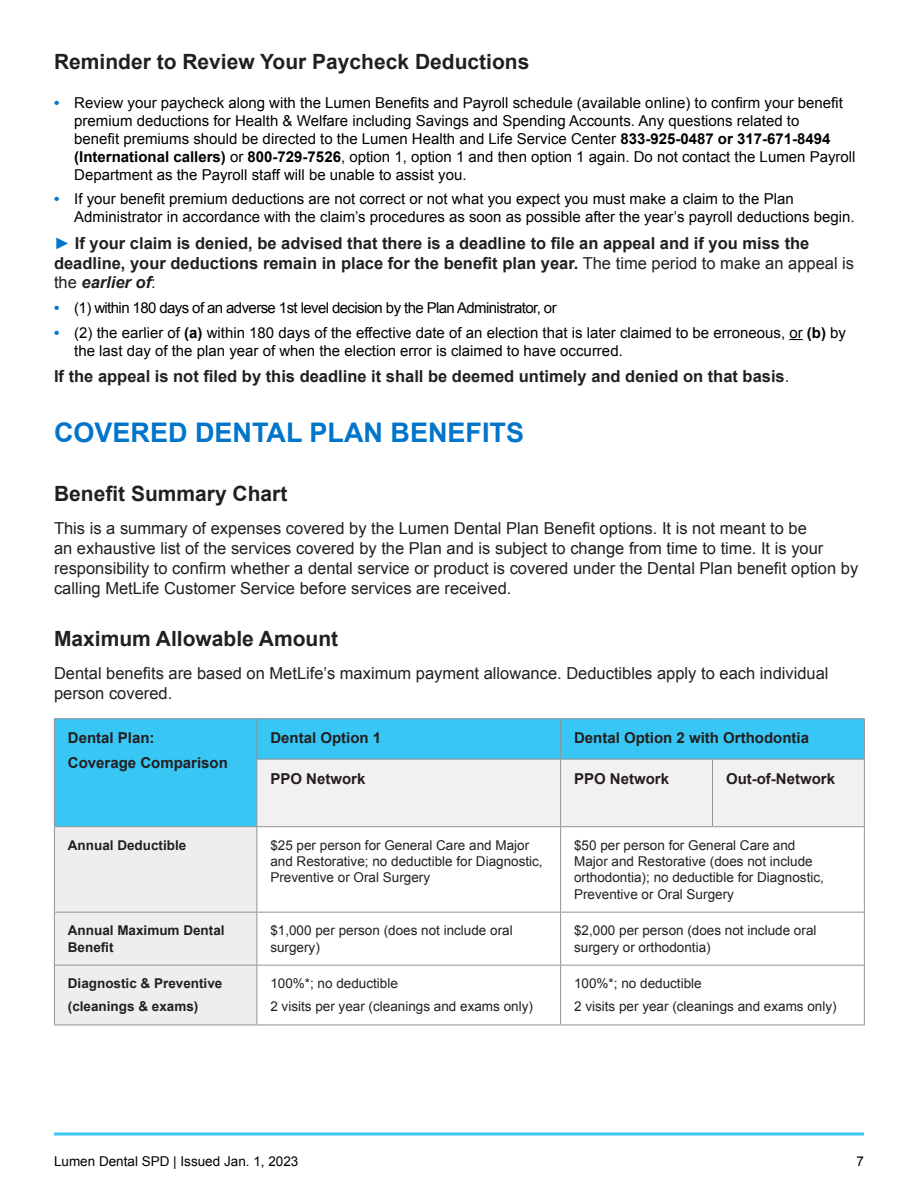
<style>
.page{position:relative;width:918px;height:1188px;background:#fff}
.page>*{position:absolute;margin:0;border:0;box-sizing:border-box;transform-origin:0 0}
.t1{font:700 27px "Arial";color:#0075c9}
.t2{font:700 21px "Arial";color:#231f20}
.t3{font:16.5px/19.8px "Arial";color:#231f20}
.t4{font:700 16.5px/19.8px "Arial";color:#231f20}
.t5{font:15px/18px "Arial";color:#000}
.t6{font:700 15px/24.8px "Arial";color:#231f20}
.t7{font:15px "Arial";letter-spacing:-.04em;color:#000}
.t8{font:13.5px/16.2px "Arial";color:#231f20}
.t9{font:700 13.5px/16.2px "Arial";color:#231f20}
.t10{font:13.5px "Arial";color:#000}
.s1{font-weight:700;color:#0075c9}
.s2{font-weight:700}
.s3{font-weight:400;color:#0075c9}
.s4{font-weight:400}
.s5{font-style:italic}
</style>
<div class="page">
<svg style="left:54px;top:1132px;width:810px;height:4px;background:#69d4f6"></svg>
<svg style="left:789px;top:339px;width:14px;height:1px"></svg>
<div style="left:55px;top:719px;width:809px;height:40px;background:#38c6f4"></div>
<svg style="left:55px;top:759px;width:809px;height:266px"></svg>
<svg style="left:257px;top:827px;width:607px;height:198px"></svg>
<hr style="left:54px;top:827px;width:1px;height:85px;background:#8e9399">
<hr style="left:256px;top:827px;width:1px;height:85px;background:#8e9399">
<hr style="left:560px;top:827px;width:1px;height:85px;background:#8e9399">
<hr style="left:864px;top:827px;width:1px;height:85px;background:#8e9399">
<hr style="left:54px;top:912px;width:203px;height:1px;background:#8e9399">
<hr style="left:54px;top:913px;width:1px;height:52px;background:#8e9399">
<hr style="left:257px;top:912px;width:304px;height:1px;background:#8e9399">
<hr style="left:256px;top:913px;width:1px;height:52px;background:#8e9399">
<hr style="left:561px;top:912px;width:151px;height:1px;background:#8e9399">
<hr style="left:560px;top:913px;width:1px;height:52px;background:#8e9399">
<hr style="left:712px;top:912px;width:153px;height:1px;background:#8e9399">
<hr style="left:864px;top:913px;width:1px;height:52px;background:#8e9399">
<hr style="left:54px;top:965px;width:203px;height:1px;background:#8e9399">
<hr style="left:54px;top:966px;width:1px;height:59px;background:#8e9399">
<hr style="left:257px;top:965px;width:304px;height:1px;background:#8e9399">
<hr style="left:256px;top:966px;width:1px;height:59px;background:#8e9399">
<hr style="left:561px;top:965px;width:151px;height:1px;background:#8e9399">
<hr style="left:560px;top:966px;width:1px;height:59px;background:#8e9399">
<hr style="left:712px;top:965px;width:153px;height:1px;background:#8e9399">
<hr style="left:864px;top:966px;width:1px;height:59px;background:#8e9399">
<hr style="left:54px;top:718px;width:203px;height:1px;background:#8e9399">
<hr style="left:54px;top:719px;width:1px;height:40px;background:#8e9399">
<hr style="left:54px;top:759px;width:1px;height:67px;background:#8e9399">
<hr style="left:54px;top:826px;width:203px;height:1px;background:#8e9399">
<hr style="left:257px;top:718px;width:304px;height:1px;background:#8e9399">
<hr style="left:256px;top:719px;width:1px;height:40px;background:#8e9399">
<hr style="left:561px;top:718px;width:151px;height:1px;background:#8e9399">
<hr style="left:560px;top:719px;width:1px;height:40px;background:#8e9399">
<hr style="left:712px;top:718px;width:153px;height:1px;background:#8e9399">
<hr style="left:864px;top:719px;width:1px;height:40px;background:#8e9399">
<hr style="left:256px;top:759px;width:305px;height:1px;background:#8e9399">
<hr style="left:256px;top:760px;width:1px;height:66px;background:#8e9399">
<hr style="left:561px;top:759px;width:151px;height:1px;background:#8e9399">
<hr style="left:560px;top:760px;width:1px;height:66px;background:#8e9399">
<hr style="left:712px;top:759px;width:153px;height:1px;background:#8e9399">
<hr style="left:712px;top:760px;width:1px;height:66px;background:#8e9399">
<hr style="left:864px;top:760px;width:1px;height:66px;background:#8e9399">
<hr style="left:257px;top:826px;width:304px;height:1px;background:#8e9399">
<hr style="left:561px;top:826px;width:151px;height:1px;background:#8e9399">
<hr style="left:712px;top:826px;width:153px;height:1px;background:#8e9399">
<hr style="left:54px;top:1025px;width:203px;height:1px;background:#8e9399">
<hr style="left:257px;top:1025px;width:304px;height:1px;background:#8e9399">
<hr style="left:561px;top:1025px;width:151px;height:1px;background:#8e9399">
<hr style="left:712px;top:1025px;width:153px;height:1px;background:#8e9399">
<h2 class="t2" style="left:54px;top:48px;width:477px">Reminder to Review Your Paycheck Deductions</h2>
<p class="t5" style="left:74px;top:93px;width:783px;text-indent:-20px"><span class="s1">•</span> Review your paycheck along with the Lumen Benefits and Payroll schedule (available online) to confirm your benefit premium deductions for Health &amp; Welfare including Savings and Spending Accounts. Any questions related to<br>benefit premiums should be directed to the Lumen Health and Life Service Center <span class="s2">833-925-0487 or 317-671-8494 (International callers)</span> or <span class="s2">800-729-7526</span>, option 1, option 1 and then option 1 again. Do not contact the Lumen Payroll Department as the Payroll staff will be unable to assist you.</p>
<p class="t5" style="left:74px;top:190px;width:782px;text-indent:-20px"><span class="s1">•</span> If your benefit premium deductions are not correct or not what you expect you must make a claim to the Plan<br>Administrator in accordance with the claim’s procedures as soon as possible after the year’s payroll deductions begin.</p>
<p class="t4" style="left:54px;top:234px;width:802px"><span class="s3">►</span> If your claim is denied, be advised that there is a deadline to file an appeal and if you miss the deadline, your deductions remain in place for the benefit plan year. <span class="s4">The time period to make an appeal is the</span> <span class="s5">earlier of</span><span class="s4">:</span></p>
<p class="t7" style="left:54px;top:298px;width:504px"><span class="s1">•</span> (1) within 180 days of an adverse 1st level decision by the Plan Administrator, or</p>
<p class="t5" style="left:74px;top:324px;width:773px;text-indent:-20px"><span class="s1">•</span> (2) the earlier of <span class="s2">(a)</span> within 180 days of the effective date of an election that is later claimed to be erroneous, or <span class="s2">(b)</span> by the last day of the plan year of when the election error is claimed to have occurred.</p>
<p class="t4" style="left:54px;top:367px;width:737px">If the appeal is not filed by this deadline it shall be deemed untimely and denied on that basis<span class="s4">.</span></p>
<h1 class="t1" style="left:54px;top:415px;width:472px">COVERED DENTAL PLAN BENEFITS</h1>
<h2 class="t2" style="left:54px;top:480px;width:235px">Benefit Summary Chart</h2>
<p class="t3" style="left:54px;top:519px;width:806px">This is a summary of expenses covered by the Lumen Dental Plan Benefit options. It is not meant to be<br>an exhaustive list of the services covered by the Plan and is subject to change from time to time. It is your responsibility to confirm whether a dental service or product is covered under the Dental Plan benefit option by calling MetLife Customer Service before services are received.</p>
<h2 class="t2" style="left:54px;top:625px;width:286px">Maximum Allowable Amount</h2>
<p class="t3" style="left:54px;top:664px;width:776px">Dental benefits are based on MetLife’s maximum payment allowance. Deductibles apply to each individual person covered.</p>
<p class="t6" style="left:68px;top:726px;width:162px">Dental Plan:<br>Coverage Comparison</p>
<p class="t6" style="left:270px;top:726px;width:112px">Dental Option 1</p>
<p class="t6" style="left:574px;top:726px;width:237px">Dental Option 2 with Orthodontia</p>
<p class="t6" style="left:270px;top:767px;width:97px">PPO Network</p>
<p class="t6" style="left:574px;top:767px;width:97px">PPO Network</p>
<p class="t6" style="left:726px;top:767px;width:111px">Out-of-Network</p>
<p class="t9" style="left:68px;top:838px;width:120px">Annual Deductible</p>
<p class="t8" style="left:270px;top:837px;width:274px">$25 per person for General Care and Major and Restorative; no deductible for Diagnostic,<br>Preventive or Oral Surgery</p>
<p class="t8" style="left:574px;top:837px;width:251px">$50 per person for General Care and Major and Restorative (does not include orthodontia); no deductible for Diagnostic, Preventive or Oral Surgery</p>
<p class="t9" style="left:68px;top:923px;width:158px">Annual Maximum Dental<br>Benefit</p>
<p class="t8" style="left:270px;top:923px;width:244px">$1,000 per person (does not include oral surgery)</p>
<p class="t8" style="left:574px;top:923px;width:244px">$2,000 per person (does not include oral surgery or orthodontia)</p>
<p class="t9" style="left:68px;top:973px;width:156px;line-height:23px">Diagnostic &amp; Preventive (cleanings &amp; exams)</p>
<p class="t8" style="left:270px;top:972px;width:264px;line-height:23px">100%*; no deductible<br>2 visits per year (cleanings and exams only)</p>
<p class="t8" style="left:574px;top:972px;width:264px;line-height:23px">100%*; no deductible<br>2 visits per year (cleanings and exams only)</p>
<p class="t10" style="left:54px;top:1152px;width:246px">Lumen Dental SPD | Issued Jan. 1, 2023</p>
<p class="t10" style="left:856px;top:1152px;width:9px">7</p>
</div>
